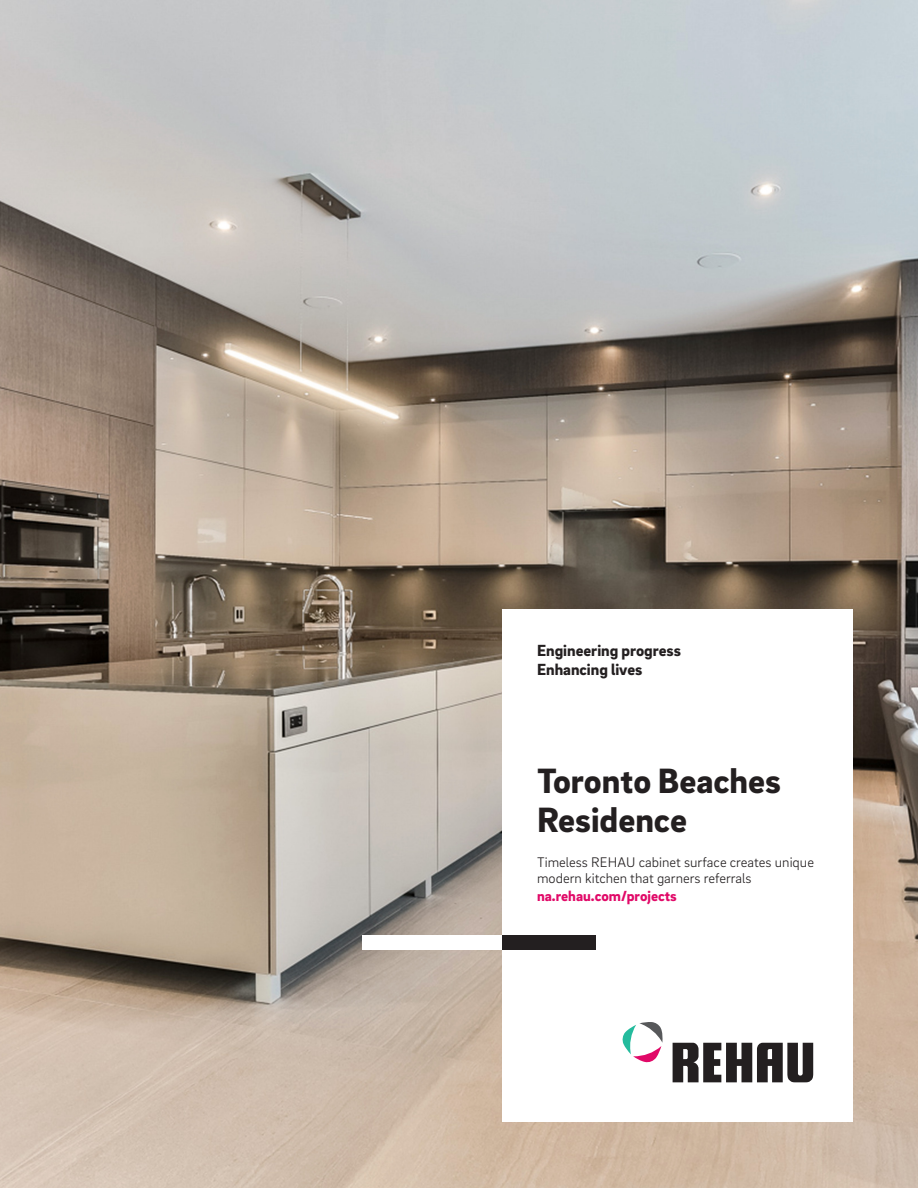
<style>
.page{position:relative;width:918px;height:1188px;background:#fff}
.page>*{position:absolute;margin:0;border:0;box-sizing:border-box;transform-origin:0 0}
.FB__Headline_-_24pt{font:900 36px/39.6px "Brix Sans";color:#231f20}
.FB__Tagline_-_11pt{font:900 16.5px/18.1px "Brix Sans";color:#231f20}
.FB__Headline_-_24pt-2{font:900 15px "Brix Sans";color:#e10968}
.FB__Headline_-_24pt-3{font:300 14.25px/15.8px "Brix Sans";color:#231f20}
</style>
<div class="page">
<img style="left:0;top:0;width:918px;height:1188px">
<div style="left:502px;top:609px;width:351px;height:513px;background:#fff"></div>
<div style="left:362px;top:935px;width:140px;height:14px;background:#fff"></div>
<div style="left:502px;top:935px;width:94px;height:14px;background:#231f20"></div>
<svg style="left:622px;top:1022px;width:41px;height:41px"></svg>
<svg style="left:673px;top:1043px;width:140px;height:39px"></svg>
<p class="FB__Tagline_-_11pt" style="left:537px;top:641px;width:145px">Engineering progress<br>Enhancing lives</p>
<p class="FB__Headline_-_24pt" style="left:537px;top:759px;width:245px">Toronto Beaches<br>Residence</p>
<p class="FB__Headline_-_24pt-3" style="left:537px;top:854px;width:278px">Timeless REHAU cabinet surface creates unique modern kitchen that garners referrals</p>
<p class="FB__Headline_-_24pt-2" style="left:537px;top:886px;width:141px">na.rehau.com/projects</p>
</div>
